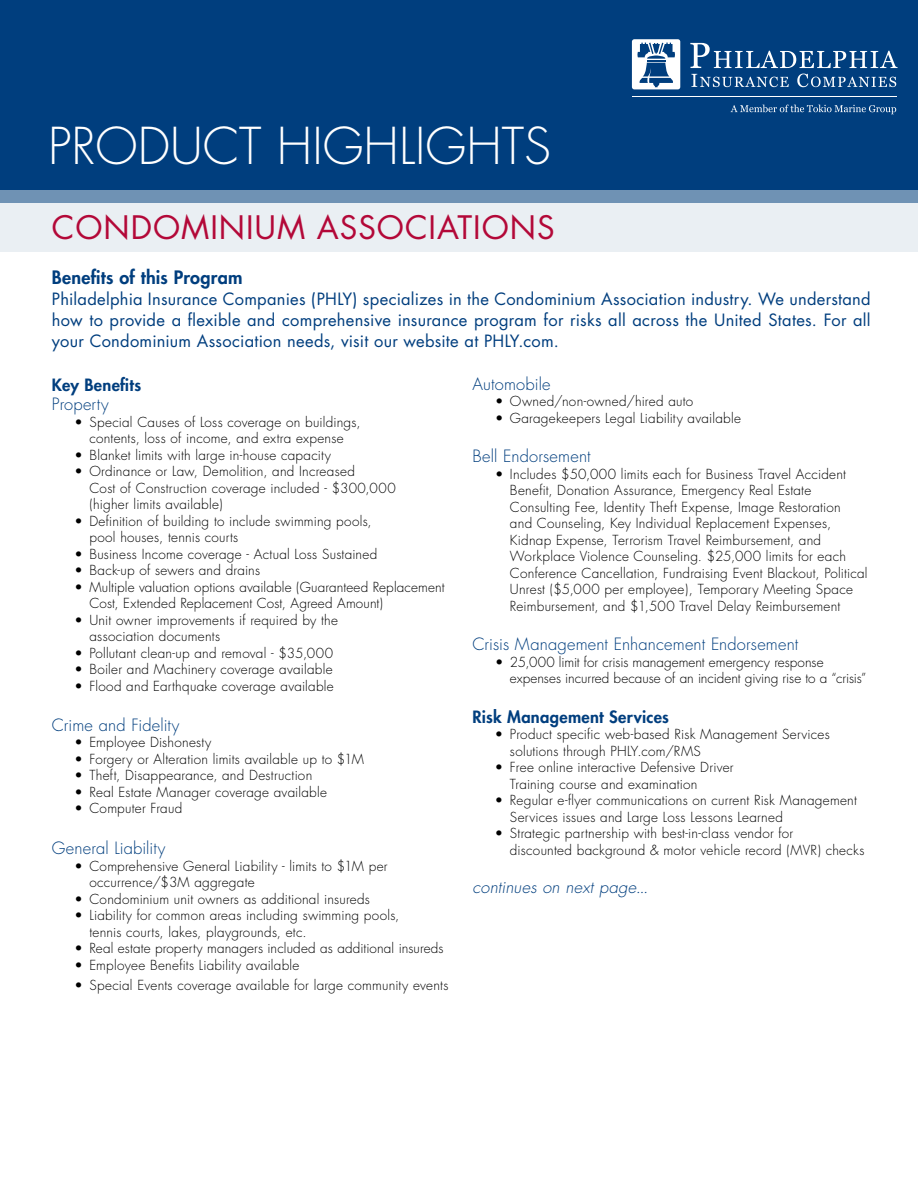
<style>
.page{position:relative;width:918px;height:1188px;background:#fff}
.page>*{position:absolute;margin:0;border:0;box-sizing:border-box;transform-origin:0 0}
.t1{font:300 49.5px "Futura";color:#fff}
.t2{font:31.5px "Futura";letter-spacing:.03em;color:#b30838}
.t3{font:800 18px "Futura";letter-spacing:.015em;color:#003e7e}
.t4{font:16.5px/21px "Futura";letter-spacing:.015em;color:#003e7e;text-align:justify}
.t5{font:300 16.5px "Futura";letter-spacing:.01em;color:#003e7e}
.t6{font:800 16.5px "Futura";letter-spacing:.02em;color:#003e7e}
.t7{font:italic 300 16.5px "Futura";letter-spacing:.015em;color:#003e7e}
.t8{font:300 13.5px/16.5px "Futura";letter-spacing:.015em;color:#000}
.t9{font:300 13.5px/16.5px "Futura";letter-spacing:-.005em;color:#000}
</style>
<div class="page">
<div style="left:0;top:0;width:918px;height:202px;background:#003e7e"></div>
<svg style="left:0;top:190px;width:918px;height:62px;background:#d0dbe5"></svg>
<div style="left:632px;top:39px;width:48px;height:50px;background:#fff;border-radius:3px"></div>
<svg style="left:690px;top:43px;width:208px;height:25px"></svg>
<svg style="left:691px;top:74px;width:98px;height:13px"></svg>
<svg style="left:797px;top:74px;width:99px;height:13px"></svg>
<svg style="left:637px;top:43px;width:38px;height:44px"></svg>
<hr style="left:633px;top:96px;width:264px;height:1px;background:#fff">
<svg style="left:731px;top:105px;width:165px;height:9px"></svg>
<h1 class="t1" style="left:48px;top:116px;width:505px">PRODUCT HIGHLIGHTS</h1>
<h2 class="t2" style="left:52px;top:208px;width:504px">CONDOMINIUM ASSOCIATIONS</h2>
<h3 class="t3" style="left:52px;top:266px;width:192px">Benefits of this Program</h3>
<p class="t4" style="left:52px;top:289px;width:820px">Philadelphia Insurance Companies (PHLY) specializes in the Condominium Association industry. We understand how to provide a flexible and comprehensive insurance program for risks all across the United States. For all your Condominium Association needs, visit our website at PHLY.com.</p>
<p class="t6" style="left:52px;top:374px;width:91px">Key Benefits</p>
<p class="t5" style="left:52px;top:394px;width:58px">Property</p>
<p class="t8" style="left:74px;top:414px;width:288px;text-align:center">• Special Causes of Loss coverage on buildings, contents, loss of income, and extra expense</p>
<p class="t8" style="left:74px;top:447px;width:258px">• Blanket limits with large in-house capacity</p>
<p class="t8" style="left:89px;top:464px;width:308px;text-indent:-15px">• Ordinance or Law, Demolition, and Increased<br>Cost of Construction coverage included - $300,000 (higher limits available)</p>
<p class="t8" style="left:89px;top:513px;width:284px;text-indent:-15px">• Definition of building to include swimming pools, pool houses, tennis courts</p>
<p class="t8" style="left:74px;top:546px;width:304px">• Business Income coverage - Actual Loss Sustained</p>
<p class="t8" style="left:74px;top:563px;width:187px">• Back-up of sewers and drains</p>
<p class="t8" style="left:89px;top:579px;width:357px;text-indent:-15px">• Multiple valuation options available (Guaranteed Replacement<br>Cost, Extended Replacement Cost, Agreed Amount)</p>
<p class="t8" style="left:89px;top:612px;width:250px;text-indent:-15px">• Unit owner improvements if required by the association documents</p>
<p class="t8" style="left:74px;top:645px;width:260px">• Pollutant clean-up and removal - $35,000</p>
<p class="t8" style="left:74px;top:662px;width:260px">• Boiler and Machinery coverage available</p>
<p class="t8" style="left:74px;top:678px;width:261px">• Flood and Earthquake coverage available</p>
<p class="t5" style="left:52px;top:715px;width:129px">Crime and Fidelity</p>
<p class="t8" style="left:74px;top:734px;width:139px">• Employee Dishonesty</p>
<p class="t8" style="left:74px;top:751px;width:291px">• Forgery or Alteration limits available up to $1M</p>
<p class="t8" style="left:74px;top:767px;width:239px">• Theft, Disappearance, and Destruction</p>
<p class="t8" style="left:74px;top:784px;width:254px">• Real Estate Manager coverage available</p>
<p class="t8" style="left:74px;top:800px;width:109px">• Computer Fraud</p>
<p class="t5" style="left:52px;top:838px;width:115px">General Liability</p>
<p class="t8" style="left:89px;top:858px;width:300px;text-indent:-15px">• Comprehensive General Liability - limits to $1M per occurrence/$3M aggregate</p>
<p class="t8" style="left:74px;top:891px;width:297px">• Condominium unit owners as additional insureds</p>
<p class="t8" style="left:89px;top:908px;width:312px;text-indent:-15px">• Liability for common areas including swimming pools, tennis courts, lakes, playgrounds, etc.</p>
<p class="t8" style="left:74px;top:941px;width:371px">• Real estate property managers included as additional insureds</p>
<p class="t8" style="left:74px;top:957px;width:227px">• Employee Benefits Liability available</p>
<p class="t8" style="left:74px;top:977px;width:376px">• Special Events coverage available for large community events</p>
<p class="t5" style="left:472px;top:374px;width:80px">Automobile</p>
<p class="t8" style="left:495px;top:394px;width:200px">• Owned/non-owned/hired auto</p>
<p class="t8" style="left:495px;top:410px;width:247px">• Garagekeepers Legal Liability available</p>
<p class="t5" style="left:472px;top:446px;width:120px">Bell Endorsement</p>
<p class="t8" style="left:510px;top:466px;width:359px;text-indent:-15px">• Includes $50,000 limits each for Business Travel Accident Benefit, Donation Assurance, Emergency Real Estate Consulting Fee, Identity Theft Expense, Image Restoration<br>and Counseling, Key Individual Replacement Expenses, Kidnap Expense, Terrorism Travel Reimbursement, and Workplace Violence Counseling. $25,000 limits for each Conference Cancellation, Fundraising Event Blackout, Political Unrest ($5,000 per employee), Temporary Meeting Space Reimbursement, and $1,500 Travel Delay Reimbursement</p>
<p class="t5" style="left:472px;top:634px;width:327px">Crisis Management Enhancement Endorsement</p>
<p class="t9" style="left:510px;top:654px;width:358px;text-indent:-15px">• 25,000 limit for crisis management emergency response expenses incurred because of an incident giving rise to a “crisis”</p>
<p class="t6" style="left:472px;top:706px;width:198px">Risk Management Services</p>
<p class="t8" style="left:510px;top:727px;width:321px;text-indent:-15px">• Product specific web-based Risk Management Services solutions through PHLY.com/RMS</p>
<p class="t8" style="left:510px;top:760px;width:225px;text-indent:-15px">• Free online interactive Defensive Driver<br>Training course and examination</p>
<p class="t8" style="left:510px;top:793px;width:348px;text-indent:-15px">• Regular e-flyer communications on current Risk Management<br>Services issues and Large Loss Lessons Learned</p>
<p class="t8" style="left:510px;top:826px;width:356px;text-indent:-15px">• Strategic partnership with best-in-class vendor for<br>discounted background &amp; motor vehicle record (MVR) checks</p>
<p class="t7" style="left:472px;top:877px;width:177px">continues on next page...</p>
</div>
